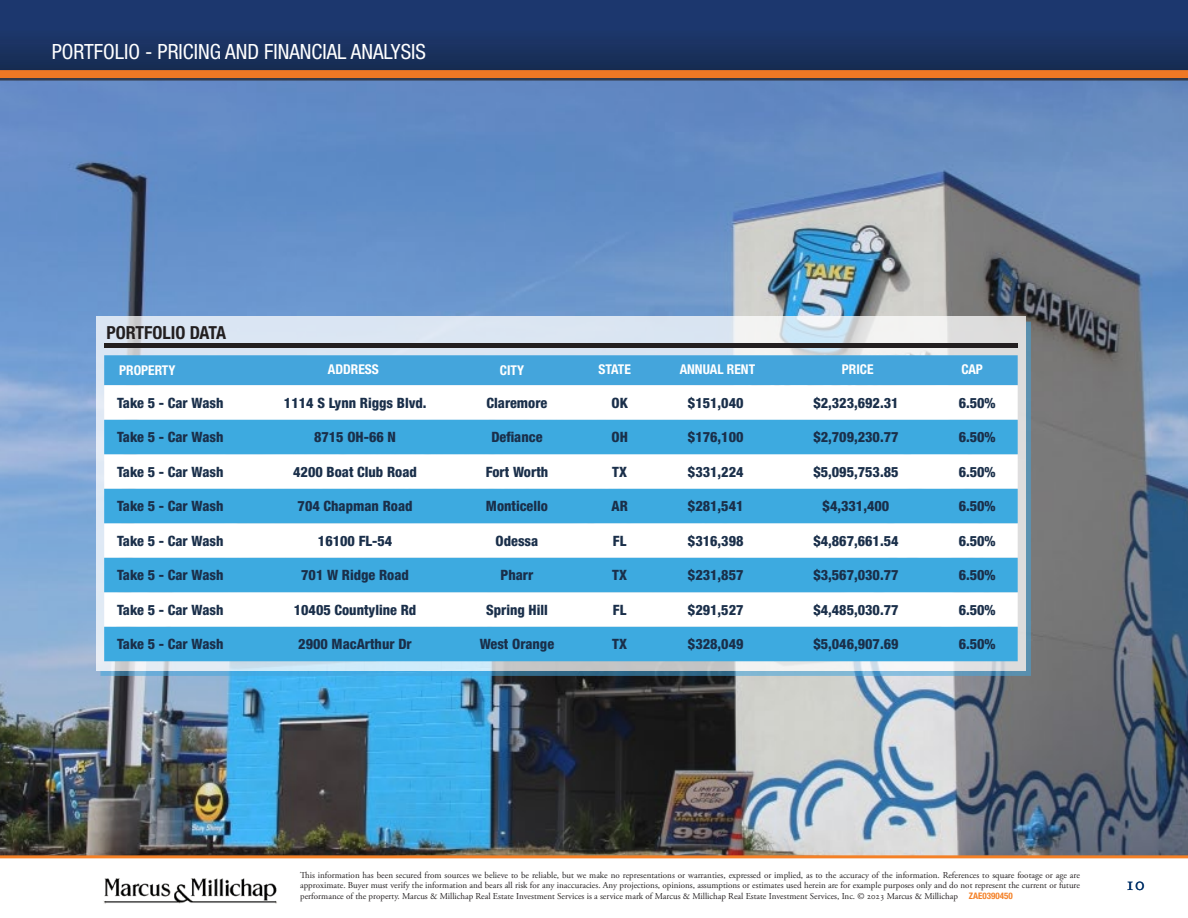
<style>
.page{position:relative;width:1188px;height:918px;background:#fff}
.page>*{position:absolute;margin:0;border:0;box-sizing:border-box;transform-origin:0 0}
.t1{font:condensed 21px "Helvetica Neue LT Std";color:#fff}
.t2{font:19.5px "Adobe Garamond Pro";color:#003067}
.Paragraph_Style_1{font:700 condensed 18px "Helvetica Neue LT Std";color:#231f20}
.Paragraph_Style_1-2{font:800 condensed 14.25px "Helvetica Neue LT Std";color:#1a2f4a}
.Paragraph_Style_1-3{font:700 condensed 13.5px "Helvetica Neue LT Std";color:#fff}
.t3{font:9px/10.8px "Adobe Garamond Pro";color:#231f20;text-align:justify}
.s1{font-family:"Helvetica Neue LT Std";font-weight:700;font-stretch:condensed;color:#f48026}
</style>
<div class="page">
<img style="left:88px;top:858px;width:205px;height:46px">
<img style="left:0;top:81px;width:1188px;height:774px">
<div style="left:0;top:0;width:1188px;height:81px;background:#333949"></div>
<img style="left:0;top:0;width:1188px;height:78px">
<svg style="left:96px;top:316px;width:930px;height:355px;background:#d7e0e8"></svg>
<hr style="left:104px;top:344px;width:914px;height:4px;background:#231f20">
<hr style="left:0;top:855px;width:1188px;height:3px;background:#f48026">
<div style="left:104px;top:355px;width:914px;height:30px;background:#44a5dc"></div>
<svg style="left:104px;top:385px;width:914px;height:35px"></svg>
<svg style="left:104px;top:420px;width:914px;height:241px;fill:#3daae0"></svg>
<p class="t1" style="left:52px;top:40px;width:376px">PORTFOLIO - PRICING AND FINANCIAL ANALYSIS</p>
<p class="Paragraph_Style_1" style="left:106px;top:322px;width:121px">PORTFOLIO DATA</p>
<p class="Paragraph_Style_1-3" style="left:119px;top:362px;width:58px">PROPERTY</p>
<p class="Paragraph_Style_1-3" style="left:328px;top:361px;width:53px">ADDRESS</p>
<p class="Paragraph_Style_1-3" style="left:500px;top:362px;width:26px">CITY</p>
<p class="Paragraph_Style_1-3" style="left:598px;top:361px;width:34px">STATE</p>
<p class="Paragraph_Style_1-3" style="left:680px;top:361px;width:77px">ANNUAL RENT</p>
<p class="Paragraph_Style_1-3" style="left:842px;top:361px;width:33px">PRICE</p>
<p class="Paragraph_Style_1-3" style="left:961px;top:361px;width:23px">CAP</p>
<p class="Paragraph_Style_1-2" style="left:117px;top:394px;width:108px">Take 5 - Car Wash</p>
<p class="Paragraph_Style_1-2" style="left:284px;top:394px;width:144px">1114 S Lynn Riggs Blvd.</p>
<p class="Paragraph_Style_1-2" style="left:487px;top:394px;width:62px">Claremore</p>
<p class="Paragraph_Style_1-2" style="left:612px;top:394px;width:18px">OK</p>
<p class="Paragraph_Style_1-2" style="left:688px;top:394px;width:57px">$151,040</p>
<p class="Paragraph_Style_1-2" style="left:813px;top:394px;width:87px">$2,323,692.31</p>
<p class="Paragraph_Style_1-2" style="left:959px;top:394px;width:39px">6.50%</p>
<p class="Paragraph_Style_1-2" style="left:117px;top:428px;width:108px">Take 5 - Car Wash</p>
<p class="Paragraph_Style_1-2" style="left:314px;top:428px;width:83px">8715 OH-66 N</p>
<p class="Paragraph_Style_1-2" style="left:491px;top:428px;width:53px">Defiance</p>
<p class="Paragraph_Style_1-2" style="left:612px;top:428px;width:18px">OH</p>
<p class="Paragraph_Style_1-2" style="left:688px;top:428px;width:57px">$176,100</p>
<p class="Paragraph_Style_1-2" style="left:813px;top:428px;width:87px">$2,709,230.77</p>
<p class="Paragraph_Style_1-2" style="left:959px;top:428px;width:39px">6.50%</p>
<p class="Paragraph_Style_1-2" style="left:117px;top:463px;width:108px">Take 5 - Car Wash</p>
<p class="Paragraph_Style_1-2" style="left:293px;top:463px;width:125px">4200 Boat Club Road</p>
<p class="Paragraph_Style_1-2" style="left:486px;top:463px;width:64px">Fort Worth</p>
<p class="Paragraph_Style_1-2" style="left:612px;top:463px;width:16px">TX</p>
<p class="Paragraph_Style_1-2" style="left:688px;top:463px;width:57px">$331,224</p>
<p class="Paragraph_Style_1-2" style="left:813px;top:463px;width:87px">$5,095,753.85</p>
<p class="Paragraph_Style_1-2" style="left:959px;top:463px;width:39px">6.50%</p>
<p class="Paragraph_Style_1-2" style="left:117px;top:497px;width:108px">Take 5 - Car Wash</p>
<p class="Paragraph_Style_1-2" style="left:298px;top:497px;width:116px">704 Chapman Road</p>
<p class="Paragraph_Style_1-2" style="left:486px;top:497px;width:64px">Monticello</p>
<p class="Paragraph_Style_1-2" style="left:612px;top:497px;width:18px">AR</p>
<p class="Paragraph_Style_1-2" style="left:688px;top:497px;width:57px">$281,541</p>
<p class="Paragraph_Style_1-2" style="left:823px;top:497px;width:68px">$4,331,400</p>
<p class="Paragraph_Style_1-2" style="left:959px;top:497px;width:39px">6.50%</p>
<p class="Paragraph_Style_1-2" style="left:117px;top:532px;width:108px">Take 5 - Car Wash</p>
<p class="Paragraph_Style_1-2" style="left:318px;top:532px;width:76px">16100 FL-54</p>
<p class="Paragraph_Style_1-2" style="left:496px;top:532px;width:44px">Odessa</p>
<p class="Paragraph_Style_1-2" style="left:613px;top:532px;width:15px">FL</p>
<p class="Paragraph_Style_1-2" style="left:688px;top:532px;width:57px">$316,398</p>
<p class="Paragraph_Style_1-2" style="left:813px;top:532px;width:87px">$4,867,661.54</p>
<p class="Paragraph_Style_1-2" style="left:959px;top:532px;width:39px">6.50%</p>
<p class="Paragraph_Style_1-2" style="left:117px;top:566px;width:108px">Take 5 - Car Wash</p>
<p class="Paragraph_Style_1-2" style="left:301px;top:566px;width:109px">701 W Ridge Road</p>
<p class="Paragraph_Style_1-2" style="left:500px;top:566px;width:34px">Pharr</p>
<p class="Paragraph_Style_1-2" style="left:612px;top:566px;width:16px">TX</p>
<p class="Paragraph_Style_1-2" style="left:688px;top:566px;width:57px">$231,857</p>
<p class="Paragraph_Style_1-2" style="left:813px;top:566px;width:87px">$3,567,030.77</p>
<p class="Paragraph_Style_1-2" style="left:959px;top:566px;width:39px">6.50%</p>
<p class="Paragraph_Style_1-2" style="left:117px;top:601px;width:108px">Take 5 - Car Wash</p>
<p class="Paragraph_Style_1-2" style="left:294px;top:601px;width:124px">10405 Countyline Rd</p>
<p class="Paragraph_Style_1-2" style="left:486px;top:601px;width:63px">Spring Hill</p>
<p class="Paragraph_Style_1-2" style="left:613px;top:601px;width:15px">FL</p>
<p class="Paragraph_Style_1-2" style="left:688px;top:601px;width:57px">$291,527</p>
<p class="Paragraph_Style_1-2" style="left:813px;top:601px;width:87px">$4,485,030.77</p>
<p class="Paragraph_Style_1-2" style="left:959px;top:601px;width:39px">6.50%</p>
<p class="Paragraph_Style_1-2" style="left:117px;top:635px;width:108px">Take 5 - Car Wash</p>
<p class="Paragraph_Style_1-2" style="left:298px;top:635px;width:115px">2900 MacArthur Dr</p>
<p class="Paragraph_Style_1-2" style="left:480px;top:635px;width:76px">West Orange</p>
<p class="Paragraph_Style_1-2" style="left:612px;top:635px;width:16px">TX</p>
<p class="Paragraph_Style_1-2" style="left:688px;top:635px;width:57px">$328,049</p>
<p class="Paragraph_Style_1-2" style="left:813px;top:635px;width:87px">$5,046,907.69</p>
<p class="Paragraph_Style_1-2" style="left:959px;top:635px;width:39px">6.50%</p>
<p class="t3" style="left:300px;top:870px;width:781px">This information has been secured from sources we believe to be reliable, but we make no representations or warranties, expressed or implied, as to the accuracy of the information. References to square footage or age are approximate. Buyer must verify the information and bears all risk for any inaccuracies. Any projections, opinions, assumptions or estimates used herein are for example purposes only and do not represent the current or future performance of the property. Marcus &amp; Millichap Real Estate Investment Services is a service mark of Marcus &amp; Millichap Real Estate Investment Services, Inc. © 2023 Marcus &amp; Millichap <span class="s1">ZAE0390450</span></p>
<p class="t2" style="left:1125px;top:872px;width:21px">10</p>
</div>
